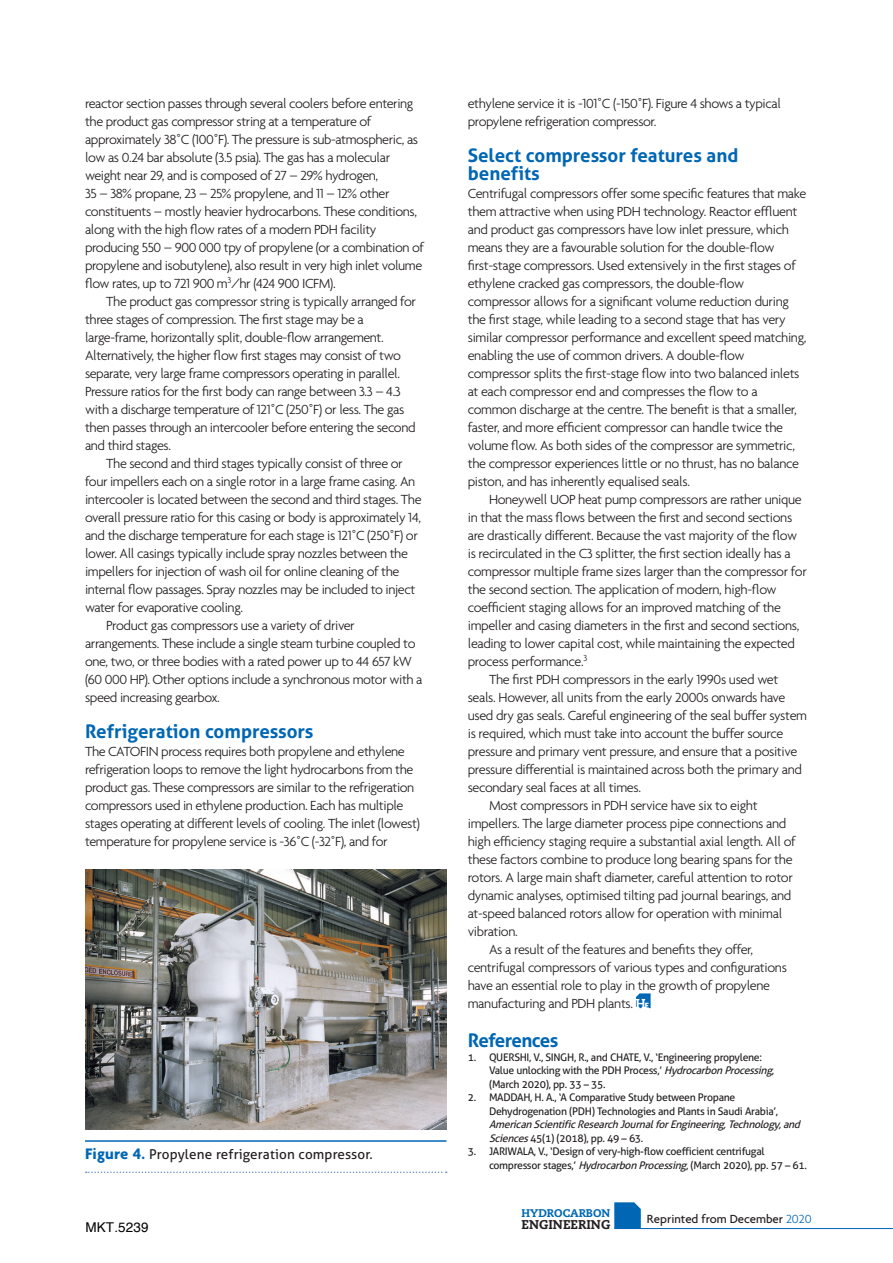
<style>
.page{position:relative;width:893px;height:1263px;background:#fff}
.page>*{position:absolute;margin:0;border:0;box-sizing:border-box;transform-origin:0 0}
.Sub_1{font:700 18.75px/18px "Aller";color:#0167b4}
.Sub_1-2{font:700 18.75px "Aller";letter-spacing:-.03em;color:#0167b4}
.Body_Text{font:300 14.25px/18px "Agenda";letter-spacing:-.03em;color:#231f20}
.Paragraph_1{font:300 14.25px/18px "Agenda";letter-spacing:-.03em;color:#231f20}
.t1{font:13.5px "Aller";letter-spacing:.01em;color:#231f20}
.t2{font:13.5px "Helvetica";letter-spacing:.01em;color:#000}
.t3{font:500 12.75px "Agenda";color:#231f20}
.t4{font:800 12.75px "Caecilia";color:#231f20}
.t5{font:800 11.1px "Caecilia";color:#0167b4}
.t6{font:10.5px/13.5px "Aller";letter-spacing:-.03em;color:#231f20}
.s1{font-family:"Agenda";font-weight:700;font-size:16.5px;color:#0167b4}
.s2{font-style:italic}
.s3{font-weight:300;color:#0167b4}
</style>
<div class="page">
<hr style="left:614px;top:1228px;width:279px;height:1px;background:#0167b4">
<svg style="left:614px;top:1202px;width:27px;height:27px"></svg>
<svg style="left:636px;top:993px;width:15px;height:15px"></svg>
<img style="left:85px;top:870px;width:361px;height:259px">
<hr style="left:85px;top:1140px;width:361px;height:2px;background:#0167b4">
<svg style="left:86px;top:1171px;width:361px;height:2px"></svg>
<p class="Paragraph_1" style="left:85px;top:94px;width:341px">reactor section passes through several coolers before entering the product gas compressor string at a temperature of approximately 38˚C (100˚F). The pressure is sub-atmospheric, as low as 0.24 bar absolute (3.5 psia). The gas has a molecular weight near 29, and is composed of 27 – 29% hydrogen,<br>35 – 38% propane, 23 – 25% propylene, and 11 – 12% other constituents – mostly heavier hydrocarbons. These conditions, along with the high flow rates of a modern PDH facility producing 550 – 900 000 tpy of propylene (or a combination of propylene and isobutylene), also result in very high inlet volume flow rates, up to 721 900 m<sup>3</sup>/hr (424 900 ICFM).</p>
<p class="Body_Text" style="left:85px;top:292px;width:332px;text-indent:21px">The product gas compressor string is typically arranged for three stages of compression. The first stage may be a large-frame, horizontally split, double-flow arrangement.<br>Alternatively, the higher flow first stages may consist of two separate, very large frame compressors operating in parallel.<br>Pressure ratios for the first body can range between 3.3 – 4.3 with a discharge temperature of 121˚C (250˚F) or less. The gas then passes through an intercooler before entering the second and third stages.</p>
<p class="Body_Text" style="left:85px;top:454px;width:338px;text-indent:21px">The second and third stages typically consist of three or four impellers each on a single rotor in a large frame casing. An intercooler is located between the second and third stages. The overall pressure ratio for this casing or body is approximately 14, and the discharge temperature for each stage is 121˚C (250˚F) or lower. All casings typically include spray nozzles between the impellers for injection of wash oil for online cleaning of the internal flow passages. Spray nozzles may be included to inject water for evaporative cooling.</p>
<p class="Body_Text" style="left:85px;top:616px;width:339px;text-indent:21px">Product gas compressors use a variety of driver arrangements. These include a single steam turbine coupled to one, two, or three bodies with a rated power up to 44 657 kW (60 000 HP). Other options include a synchronous motor with a speed increasing gearbox.</p>
<p class="Sub_1" style="left:85px;top:722px;width:230px">Refrigeration compressors</p>
<p class="Paragraph_1" style="left:85px;top:742px;width:336px">The CATOFIN process requires both propylene and ethylene refrigeration loops to remove the light hydrocarbons from the product gas. These compressors are similar to the refrigeration compressors used in ethylene production. Each has multiple stages operating at different levels of cooling. The inlet (lowest) temperature for propylene service is -36˚C (-32˚F), and for</p>
<p class="t1" style="left:85px;top:1146px;width:289px"><span class="s1">Figure 4.</span> Propylene refrigeration compressor.</p>
<p class="t2" style="left:85px;top:1216px;width:65px">MKT.5239</p>
<p class="Paragraph_1" style="left:468px;top:94px;width:315px">ethylene service it is -101˚C (-150˚F). Figure 4 shows a typical propylene refrigeration compressor.</p>
<p class="Sub_1" style="left:468px;top:146px;width:272px">Select compressor features and benefits</p>
<p class="Paragraph_1" style="left:468px;top:184px;width:340px">Centrifugal compressors offer some specific features that make them attractive when using PDH technology. Reactor effluent and product gas compressors have low inlet pressure, which means they are a favourable solution for the double-flow first-stage compressors. Used extensively in the first stages of ethylene cracked gas compressors, the double-flow compressor allows for a significant volume reduction during the first stage, while leading to a second stage that has very similar compressor performance and excellent speed matching, enabling the use of common drivers. A double-flow compressor splits the first-stage flow into two balanced inlets at each compressor end and compresses the flow to a common discharge at the centre. The benefit is that a smaller, faster, and more efficient compressor can handle twice the volume flow. As both sides of the compressor are symmetric, the compressor experiences little or no thrust, has no balance piston, and has inherently equalised seals.</p>
<p class="Body_Text" style="left:468px;top:490px;width:341px;text-indent:21px">Honeywell UOP heat pump compressors are rather unique in that the mass flows between the first and second sections are drastically different. Because the vast majority of the flow is recirculated in the C3 splitter, the first section ideally has a compressor multiple frame sizes larger than the compressor for the second section. The application of modern, high-flow coefficient staging allows for an improved matching of the impeller and casing diameters in the first and second sections, leading to lower capital cost, while maintaining the expected process performance.<sup>3</sup></p>
<p class="Body_Text" style="left:468px;top:670px;width:341px;text-indent:21px">The first PDH compressors in the early 1990s used wet seals. However, all units from the early 2000s onwards have used dry gas seals. Careful engineering of the seal buffer system is required, which must take into account the buffer source pressure and primary vent pressure, and ensure that a positive pressure differential is maintained across both the primary and secondary seal faces at all times.</p>
<p class="Body_Text" style="left:468px;top:796px;width:329px;text-indent:21px">Most compressors in PDH service have six to eight impellers. The large diameter process pipe connections and high efficiency staging require a substantial axial length. All of these factors combine to produce long bearing spans for the rotors. A large main shaft diameter, careful attention to rotor dynamic analyses, optimised tilting pad journal bearings, and at-speed balanced rotors allow for operation with minimal vibration.</p>
<p class="Body_Text" style="left:468px;top:940px;width:321px;text-indent:21px">As a result of the features and benefits they offer, centrifugal compressors of various types and configurations have an essential role to play in the growth of propylene manufacturing and PDH plants.</p>
<p class="Sub_1-2" style="left:468px;top:1029px;width:92px">References</p>
<p class="t6" style="left:489px;top:1050px;width:288px;text-indent:-21px">1. QUERSHI, V., SINGH, R., and CHATE, V., ‘Engineering propylene:<br>Value unlocking with the PDH Process,’ <span class="s2">HydrocarbonProcessing</span>, (March 2020), pp. 33 – 35.</p>
<p class="t6" style="left:489px;top:1091px;width:316px;text-indent:-21px">2. MADDAH, H. A., ‘A Comparative Study between Propane Dehydrogenation (PDH) Technologies and Plants in Saudi Arabia’, <span class="s2">AmericanScientificResearchJournalforEngineering,Technology,and Sciences</span>45(1) (2018), pp. 49 – 63.</p>
<p class="t6" style="left:489px;top:1145px;width:319px;text-indent:-21px">3. JARIWALA, V., ‘Design of very-high-flow coefficient centrifugal compressor stages,’ <span class="s2">HydrocarbonProcessing</span>, (March 2020), pp. 57 – 61.</p>
<p class="t5" style="left:522px;top:1207px;width:90px">HYDROCARBON</p>
<p class="t4" style="left:522px;top:1216px;width:90px">ENGINEERING</p>
<p class="t3" style="left:647px;top:1211px;width:166px">Reprinted from December <span class="s3">2020</span></p>
</div>
